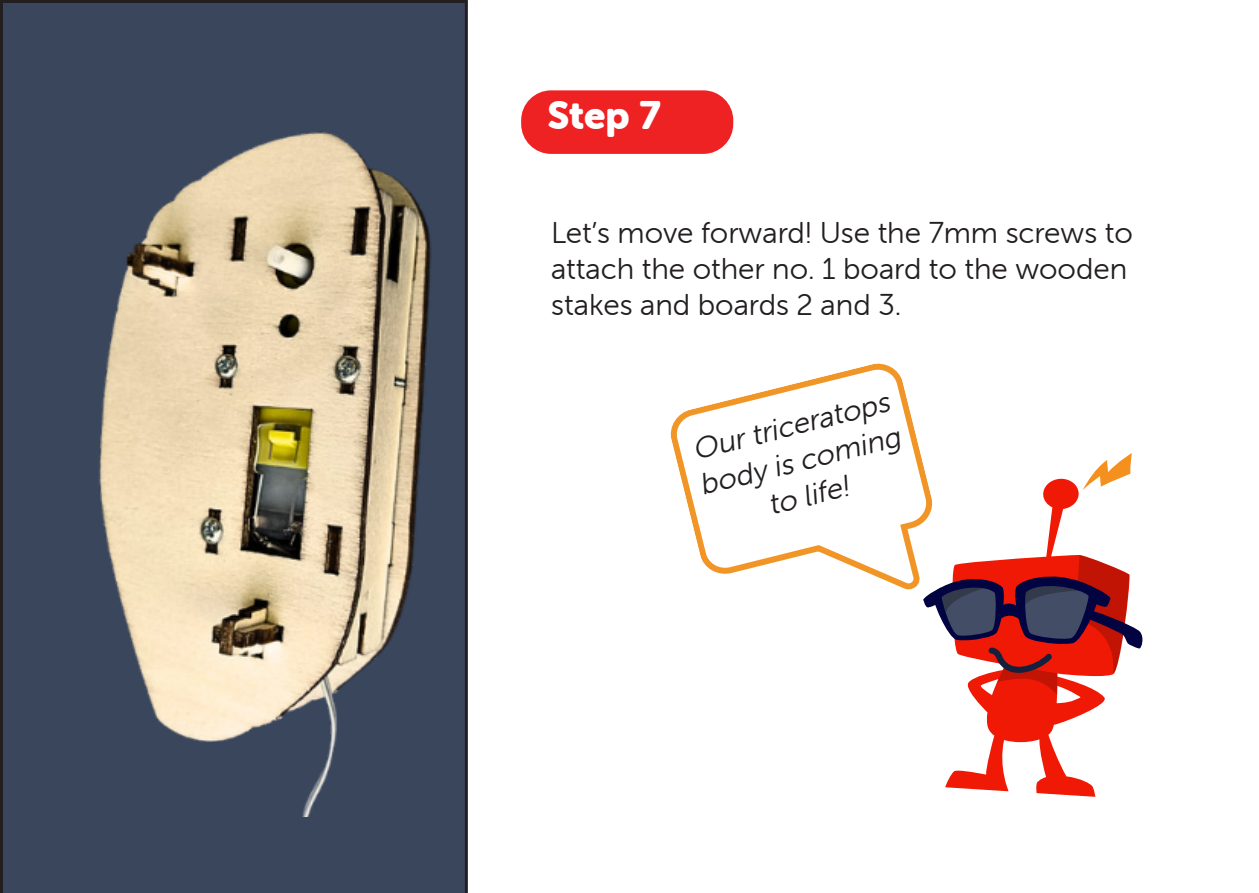
<style>
.page{position:relative;width:1259px;height:893px;background:#fff}
.page>*{position:absolute;margin:0;border:0;box-sizing:border-box;transform-origin:0 0}
.t1{font:39px "Museo Sans Rounded 900";color:#fff}
.t2{font:30px/36px "Museo Sans Rounded 300";color:#231f20}
.t3{font:italic 30px/36px "Museo Sans Rounded 300";color:#231f20;text-align:center}
</style>
<div class="page">
<div style="left:521px;top:90px;width:212px;height:64px;background:#ee2123;border-radius:30px"></div>
<div style="left:0;top:0;width:468px;height:893px;background:#3a465c"></div>
<img style="left:86px;top:122px;width:355px;height:694px">
<svg style="left:945px;top:478px;width:160px;height:319px"></svg>
<svg style="left:1082px;top:453px;width:49px;height:37px"></svg>
<svg style="left:923px;top:555px;width:219px;height:139px"></svg>
<svg style="left:670px;top:363px;width:268px;height:231px"></svg>
<p class="t1" style="left:547px;top:93px;width:115px">Step 7</p>
<p class="t2" style="left:551px;top:215px;width:583px">Let’s move forward! Use the 7mm screws to attach the other no. 1 board to the wooden stakes and boards 2 and 3.</p>
<p class="t3" style="left:687px;top:433px;width:207px;rotate:-14deg">Our triceratops body is coming to life!</p>
</div>
